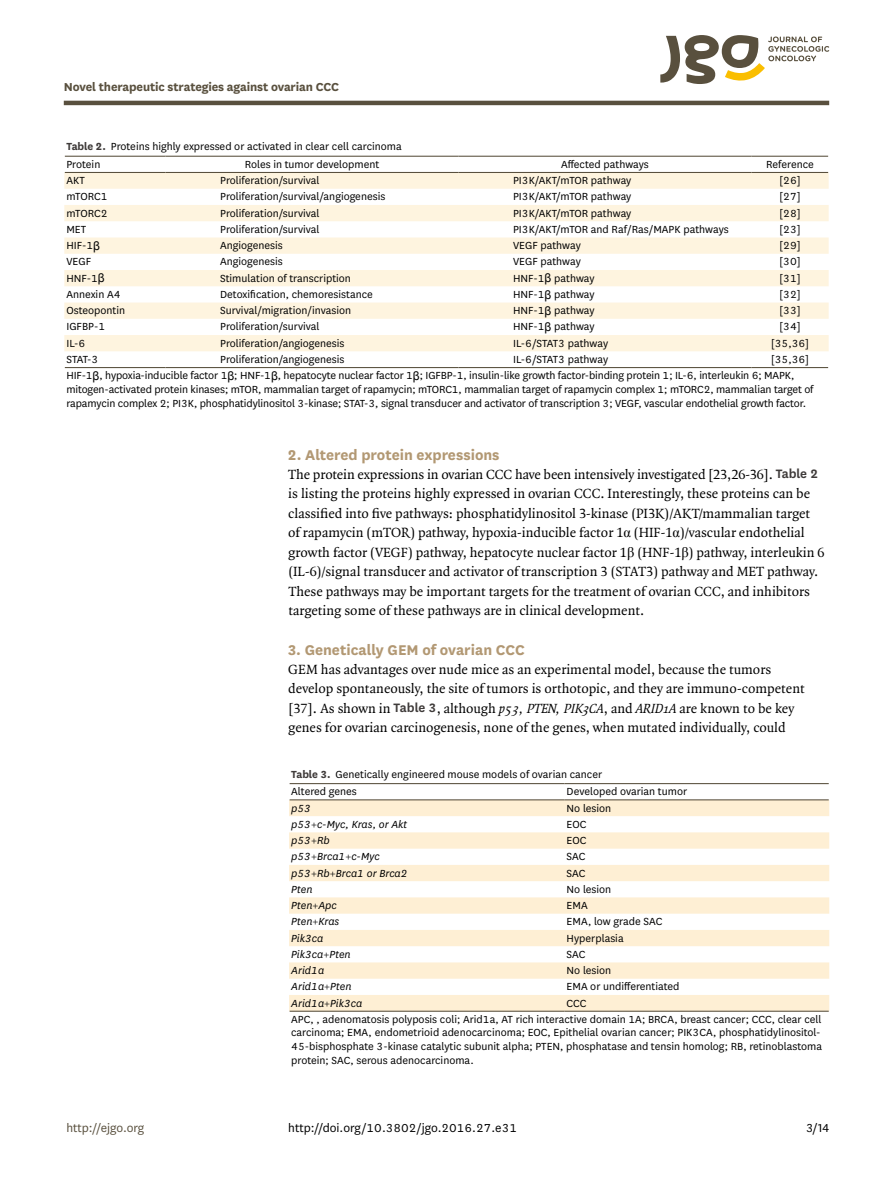
<style>
.page{position:relative;width:893px;height:1191px;background:#fff}
.page>*{position:absolute;margin:0;border:0;box-sizing:border-box;transform-origin:0 0}
.t1{font:700 16.5px "National";color:#b29873}
.t2{font:14.25px/19.5px "Quadraat OT";color:#000}
.t3{font:700 13.5px "National";letter-spacing:-.01em;color:#59503e}
.t4{font:13.5px "National";color:#000}
.t5{font:13.5px "National";color:#59503e}
.t6{font:12px/17.4px "National";color:#000}
.t7{font:italic 12px "National";color:#000}
.s1{font-weight:700;color:#3f3b3a}
.s2{font-family:"Arial"}
.s3{font-family:"National";font-weight:600;color:#3f3b3a}
.s4{font-family:"Times New Roman"}
.s5{font-family:"Quadraat";font-style:italic}
.s6{font-style:normal}
</style>
<div class="page">
<hr style="left:64px;top:101px;width:765px;height:4px;background:#59503e">
<svg style="left:660px;top:35px;width:169px;height:49px"></svg>
<svg style="left:64px;top:172px;width:765px;height:179px;fill:#fef4df"></svg>
<hr style="left:65px;top:156px;width:101px;height:1px;background:#59503e">
<hr style="left:166px;top:156px;width:292px;height:1px;background:#59503e">
<hr style="left:458px;top:156px;width:293px;height:1px;background:#59503e">
<hr style="left:751px;top:156px;width:77px;height:1px;background:#59503e">
<hr style="left:65px;top:172px;width:101px;height:1px;background:#59503e">
<hr style="left:166px;top:172px;width:292px;height:1px;background:#59503e">
<hr style="left:458px;top:172px;width:293px;height:1px;background:#59503e">
<hr style="left:751px;top:172px;width:77px;height:1px;background:#59503e">
<hr style="left:65px;top:367px;width:101px;height:1px;background:#59503e">
<hr style="left:166px;top:367px;width:292px;height:1px;background:#59503e">
<hr style="left:458px;top:367px;width:293px;height:1px;background:#59503e">
<hr style="left:751px;top:367px;width:77px;height:1px;background:#59503e">
<svg style="left:289px;top:800px;width:540px;height:211px;fill:#feefd4"></svg>
<hr style="left:290px;top:783px;width:274px;height:1px;background:#59503e">
<hr style="left:564px;top:783px;width:265px;height:1px;background:#59503e">
<hr style="left:290px;top:799px;width:274px;height:1px;background:#59503e">
<hr style="left:564px;top:799px;width:265px;height:1px;background:#59503e">
<hr style="left:290px;top:1010px;width:274px;height:1px;background:#59503e">
<hr style="left:564px;top:1010px;width:265px;height:1px;background:#59503e">
<p class="t3" style="left:64px;top:77px;width:277px">Novel therapeutic strategies against ovarian CCC</p>
<p class="t6" style="left:66px;top:138px;width:337px"><span class="s1">Table 2.</span> Proteins highly expressed or activated in clear cell carcinoma<br>Protein</p>
<p class="t6" style="left:245px;top:155px;width:136px">Roles in tumor development</p>
<p class="t6" style="left:561px;top:155px;width:89px">Affected pathways</p>
<p class="t6" style="left:766px;top:155px;width:49px">Reference</p>
<p class="t6" style="left:66px;top:171px;width:20px">AKT</p>
<p class="t6" style="left:220px;top:171px;width:101px">Proliferation/survival</p>
<p class="t6" style="left:513px;top:171px;width:120px">PI3K/AKT/mTOR pathway</p>
<p class="t6" style="left:779px;top:171px;width:22px">[26]</p>
<p class="t6" style="left:66px;top:187px;width:43px">mTORC1</p>
<p class="t6" style="left:220px;top:187px;width:167px">Proliferation/survival/angiogenesis</p>
<p class="t6" style="left:513px;top:187px;width:120px">PI3K/AKT/mTOR pathway</p>
<p class="t6" style="left:779px;top:187px;width:22px">[27]</p>
<p class="t6" style="left:66px;top:204px;width:43px">mTORC2</p>
<p class="t6" style="left:220px;top:204px;width:101px">Proliferation/survival</p>
<p class="t6" style="left:513px;top:204px;width:120px">PI3K/AKT/mTOR pathway</p>
<p class="t6" style="left:779px;top:204px;width:22px">[28]</p>
<p class="t6" style="left:66px;top:220px;width:21px">MET</p>
<p class="t6" style="left:220px;top:220px;width:101px">Proliferation/survival</p>
<p class="t6" style="left:513px;top:220px;width:217px">PI3K/AKT/mTOR and Raf/Ras/MAPK pathways</p>
<p class="t6" style="left:779px;top:220px;width:22px">[23]</p>
<p class="t6" style="left:66px;top:236px;width:35px">HIF-1<span class="s2">β</span></p>
<p class="t6" style="left:220px;top:236px;width:64px">Angiogenesis</p>
<p class="t6" style="left:513px;top:236px;width:69px">VEGF pathway</p>
<p class="t6" style="left:779px;top:236px;width:22px">[29]</p>
<p class="t6" style="left:66px;top:252px;width:26px">VEGF</p>
<p class="t6" style="left:220px;top:252px;width:64px">Angiogenesis</p>
<p class="t6" style="left:513px;top:252px;width:69px">VEGF pathway</p>
<p class="t6" style="left:779px;top:252px;width:22px">[30]</p>
<p class="t6" style="left:66px;top:269px;width:40px">HNF-1<span class="s2">β</span></p>
<p class="t6" style="left:220px;top:269px;width:132px">Stimulation of transcription</p>
<p class="t6" style="left:513px;top:269px;width:83px">HNF-1<span class="s2">β</span> pathway</p>
<p class="t6" style="left:779px;top:269px;width:22px">[31]</p>
<p class="t6" style="left:66px;top:285px;width:56px">Annexin A4</p>
<p class="t6" style="left:220px;top:285px;width:154px">Detoxification, chemoresistance</p>
<p class="t6" style="left:513px;top:285px;width:83px">HNF-1<span class="s2">β</span> pathway</p>
<p class="t6" style="left:779px;top:285px;width:22px">[32]</p>
<p class="t6" style="left:66px;top:301px;width:60px">Osteopontin</p>
<p class="t6" style="left:220px;top:301px;width:133px">Survival/migration/invasion</p>
<p class="t6" style="left:513px;top:301px;width:83px">HNF-1<span class="s2">β</span> pathway</p>
<p class="t6" style="left:779px;top:301px;width:22px">[33]</p>
<p class="t6" style="left:66px;top:317px;width:40px">IGFBP-1</p>
<p class="t6" style="left:220px;top:317px;width:101px">Proliferation/survival</p>
<p class="t6" style="left:513px;top:317px;width:83px">HNF-1<span class="s2">β</span> pathway</p>
<p class="t6" style="left:779px;top:317px;width:22px">[34]</p>
<p class="t6" style="left:66px;top:334px;width:20px">IL-6</p>
<p class="t6" style="left:220px;top:334px;width:126px">Proliferation/angiogenesis</p>
<p class="t6" style="left:513px;top:334px;width:97px">IL-6/STAT3 pathway</p>
<p class="t6" style="left:771px;top:334px;width:39px">[35,36]</p>
<p class="t6" style="left:66px;top:350px;width:34px">STAT-3</p>
<p class="t6" style="left:220px;top:350px;width:126px">Proliferation/angiogenesis</p>
<p class="t6" style="left:513px;top:350px;width:97px">IL-6/STAT3 pathway</p>
<p class="t6" style="left:66px;top:351px;width:744px;line-height:16.2px;text-indent:705px">[35,36]<br>HIF-1<span class="s2">β</span>, hypoxia-inducible factor 1<span class="s2">β</span>; HNF-1<span class="s2">β</span>, hepatocyte nuclear factor 1<span class="s2">β</span>; IGFBP-1, insulin-like growth factor-binding protein 1; IL-6, interleukin 6; MAPK,</p>
<p class="t6" style="left:66px;top:381px;width:748px;line-height:14.7px">mitogen-activated protein kinases; mTOR, mammalian target of rapamycin; mTORC1, mammalian target of rapamycin complex 1; mTORC2, mammalian target of rapamycin complex 2; PI3K, phosphatidylinositol 3-kinase; STAT-3, signal transducer and activator of transcription 3; VEGF, vascular endothelial growth factor.</p>
<h1 class="t1" style="left:288px;top:444px;width:213px">2. Altered protein expressions</h1>
<p class="t2" style="left:288px;top:464px;width:538px">The protein expressions in ovarian CCC have been intensively investigated [23,26-36]. <span class="s3">Table 2 </span>is listing the proteins highly expressed in ovarian CCC. Interestingly, these proteins can be classified into five pathways: phosphatidylinositol 3-kinase (PI3K)/AKT/mammalian target of rapamycin (mTOR) pathway, hypoxia-inducible factor 1<span class="s4">α</span> (HIF-1<span class="s4">α</span>)/vascular endothelial growth factor (VEGF) pathway, hepatocyte nuclear factor 1<span class="s4">β</span> (HNF-1<span class="s4">β</span>) pathway, interleukin 6 (IL-6)/signal transducer and activator of transcription 3 (STAT3) pathway and MET pathway.<br>These pathways may be important targets for the treatment of ovarian CCC, and inhibitors targeting some of these pathways are in clinical development.</p>
<h1 class="t1" style="left:288px;top:639px;width:238px">3. Genetically GEM of ovarian CCC</h1>
<p class="t2" style="left:288px;top:659px;width:518px">GEM has advantages over nude mice as an experimental model, because the tumors develop spontaneously, the site of tumors is orthotopic, and they are immuno-competent [37]. As shown in <span class="s3">Table 3</span>, although <span class="s5">p53</span><span class="s5">,</span> <span class="s5">PTEN</span><span class="s5">,</span> <span class="s5">PIK3CA</span>, and <span class="s5">ARID1A</span> are known to be key genes for ovarian carcinogenesis, none of the genes, when mutated individually, could</p>
<p class="t6" style="left:291px;top:765px;width:312px"><span class="s1">Table 3.</span> Genetically engineered mouse models of ovarian cancer<br>Altered genes</p>
<p class="t6" style="left:567px;top:782px;width:122px">Developed ovarian tumor</p>
<p class="t7" style="left:291px;top:800px;width:21px">p53</p>
<p class="t6" style="left:567px;top:798px;width:46px">No lesion</p>
<p class="t7" style="left:291px;top:816px;width:117px">p53<span class="s6">+</span>c-Myc, Kras, or Akt</p>
<p class="t6" style="left:567px;top:815px;width:21px">EOC</p>
<p class="t7" style="left:291px;top:833px;width:40px">p53<span class="s6">+</span>Rb</p>
<p class="t6" style="left:567px;top:831px;width:21px">EOC</p>
<p class="t7" style="left:291px;top:849px;width:90px">p53<span class="s6">+</span>Brca1<span class="s6">+</span>c-Myc</p>
<p class="t6" style="left:567px;top:847px;width:20px">SAC</p>
<p class="t7" style="left:291px;top:865px;width:118px">p53<span class="s6">+</span>Rb<span class="s6">+</span>Brca1 or Brca2</p>
<p class="t6" style="left:567px;top:863px;width:20px">SAC</p>
<p class="t7" style="left:291px;top:881px;width:23px">Pten</p>
<p class="t6" style="left:567px;top:880px;width:46px">No lesion</p>
<p class="t7" style="left:291px;top:898px;width:47px">Pten<span class="s6">+</span>Apc</p>
<p class="t6" style="left:567px;top:896px;width:23px">EMA</p>
<p class="t7" style="left:291px;top:914px;width:50px">Pten<span class="s6">+</span>Kras</p>
<p class="t6" style="left:567px;top:912px;width:97px">EMA, low grade SAC</p>
<p class="t7" style="left:291px;top:930px;width:34px">Pik3ca</p>
<p class="t6" style="left:567px;top:928px;width:59px">Hyperplasia</p>
<p class="t7" style="left:291px;top:946px;width:61px">Pik3ca<span class="s6">+</span>Pten</p>
<p class="t6" style="left:567px;top:945px;width:20px">SAC</p>
<p class="t7" style="left:291px;top:963px;width:35px">Arid1a</p>
<p class="t6" style="left:567px;top:961px;width:46px">No lesion</p>
<p class="t7" style="left:291px;top:979px;width:62px">Arid1a<span class="s6">+</span>Pten</p>
<p class="t6" style="left:567px;top:977px;width:114px">EMA or undifferentiated</p>
<p class="t7" style="left:291px;top:995px;width:73px">Arid1a<span class="s6">+</span>Pik3ca</p>
<p class="t6" style="left:291px;top:994px;width:532px;line-height:16.2px;text-indent:275px">CCC<br>APC, , adenomatosis polyposis coli; Arid1a, AT rich interactive domain 1A; BRCA, breast cancer; CCC, clear cell</p>
<p class="t6" style="left:291px;top:1025px;width:532px;line-height:13.5px">carcinoma; EMA, endometrioid adenocarcinoma; EOC, Epithelial ovarian cancer; PIK3CA, phosphatidylinositol-<br>45-bisphosphate 3-kinase catalytic subunit alpha; PTEN, phosphatase and tensin homolog; RB, retinoblastoma</p>
<p class="t6" style="left:291px;top:1051px;width:184px">protein; SAC, serous adenocarcinoma.</p>
<p class="t5" style="left:66px;top:1118px;width:80px">http://ejgo.org</p>
<p class="t4" style="left:288px;top:1118px;width:230px">http://doi.org/10.3802/jgo.2016.27.e31</p>
<p class="t4" style="left:807px;top:1118px;width:24px">3/14</p>
</div>
